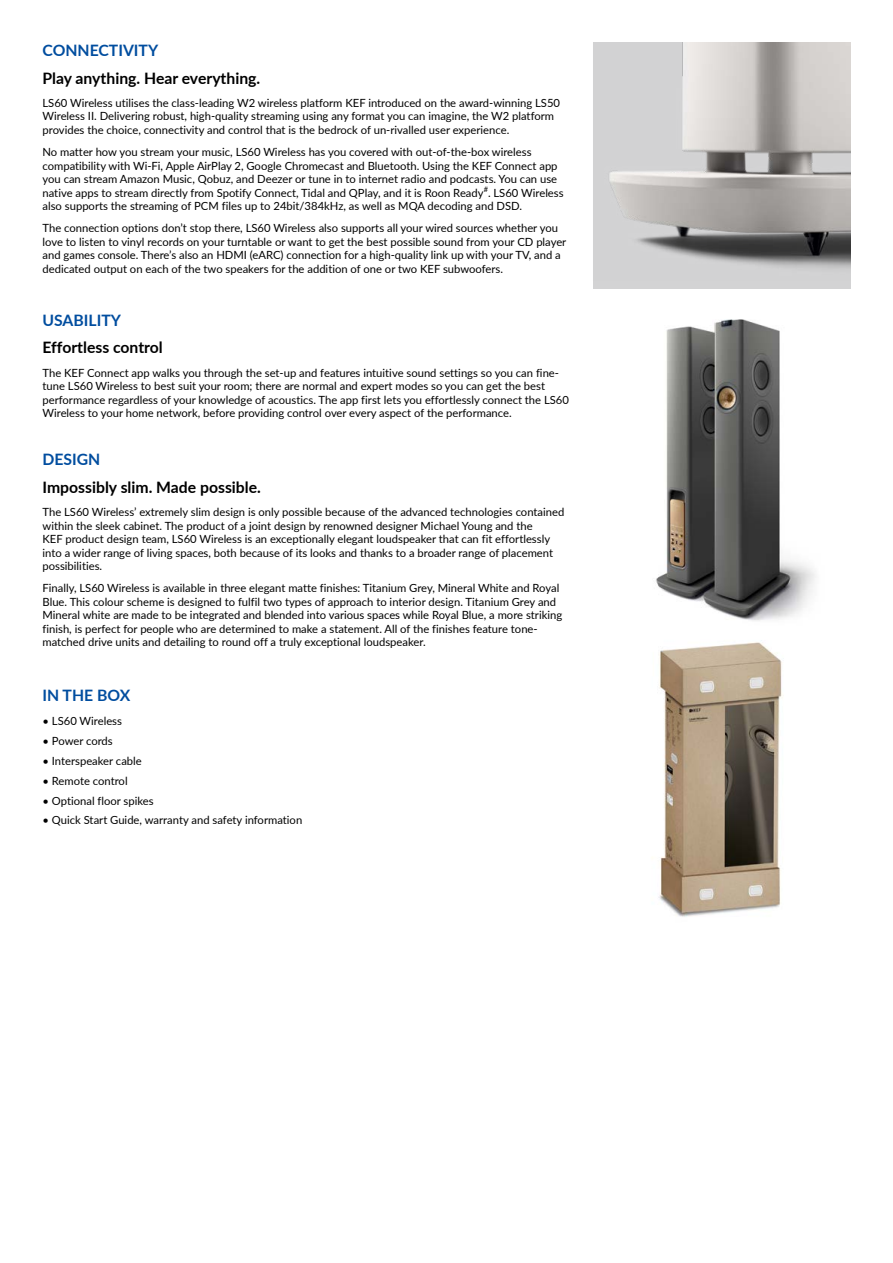
<style>
.page{position:relative;width:893px;height:1263px;background:#fff}
.page>*{position:absolute;margin:0;border:0;box-sizing:border-box;transform-origin:0 0}
.t1{font:700 15.75px "Lato";color:#000}
.t2{font:700 15.75px "Lato";color:#004d9f}
.t3{font:11.25px/13.5px "Lato";color:#000}
</style>
<div class="page">
<img style="left:656px;top:319px;width:160px;height:302px">
<div style="left:593px;top:43px;width:257px;height:245px;background:#d3d3d4"></div>
<img style="left:609px;top:43px;width:241px;height:225px">
<img style="left:658px;top:640px;width:124px;height:277px">
<h1 class="t2" style="left:43px;top:39px;width:117px">CONNECTIVITY</h1>
<h1 class="t1" style="left:43px;top:66px;width:219px">Play anything. Hear everything.</h1>
<p class="t3" style="left:43px;top:96px;width:519px">LS60 Wireless utilises the class-leading W2 wireless platform KEF introduced on the award-winning LS50<br>Wireless II. Delivering robust, high-quality streaming using any format you can imagine, the W2 platform provides the choice, connectivity and control that is the bedrock of un-rivalled user experience.</p>
<p class="t3" style="left:43px;top:145px;width:523px">No matter how you stream your music, LS60 Wireless has you covered with out-of-the-box wireless compatibility with Wi-Fi, Apple AirPlay 2, Google Chromecast and Bluetooth. Using the KEF Connect app you can stream Amazon Music, Qobuz, and Deezer or tune in to internet radio and podcasts. You can use native apps to stream directly from Spotify Connect, Tidal and QPlay, and it is Roon Ready<sup>#</sup>. LS60 Wireless also supports the streaming of PCM files up to 24bit/384kHz, as well as MQA decoding and DSD.</p>
<p class="t3" style="left:43px;top:221px;width:525px">The connection options don’t stop there, LS60 Wireless also supports all your wired sources whether you love to listen to vinyl records on your turntable or want to get the best possible sound from your CD player and games console. There’s also an HDMI (eARC) connection for a high-quality link up with your TV, and a dedicated output on each of the two speakers for the addition of one or two KEF subwoofers.</p>
<h1 class="t2" style="left:43px;top:308px;width:80px">USABILITY</h1>
<h1 class="t1" style="left:43px;top:336px;width:122px">Effortless control</h1>
<p class="t3" style="left:43px;top:365px;width:528px">The KEF Connect app walks you through the set-up and features intuitive sound settings so you can fine&shy;tune LS60 Wireless to best suit your room; there are normal and expert modes so you can get the best performance regardless of your knowledge of acoustics. The app first lets you effortlessly connect the LS60<br>Wireless to your home network, before providing control over every aspect of the performance.</p>
<h1 class="t2" style="left:43px;top:448px;width:59px">DESIGN</h1>
<h1 class="t1" style="left:43px;top:475px;width:220px">Impossibly slim. Made possible.</h1>
<p class="t3" style="left:43px;top:505px;width:523px">The LS60 Wireless’ extremely slim design is only possible because of the advanced technologies contained within the sleek cabinet. The product of a joint design by renowned designer Michael Young and the<br>KEF product design team, LS60 Wireless is an exceptionally elegant loudspeaker that can fit effortlessly into a wider range of living spaces, both because of its looks and thanks to a broader range of placement possibilities.</p>
<p class="t3" style="left:43px;top:581px;width:521px">Finally, LS60 Wireless is available in three elegant matte finishes: Titanium Grey, Mineral White and Royal Blue. This colour scheme is designed to fulfil two types of approach to interior design. Titanium Grey and Mineral white are made to be integrated and blended into various spaces while Royal Blue, a more striking finish, is perfect for people who are determined to make a statement. All of the finishes feature tone&shy;matched drive units and detailing to round off a truly exceptional loudspeaker.</p>
<h1 class="t2" style="left:43px;top:684px;width:89px">IN THE BOX</h1>
<p class="t3" style="left:43px;top:714px;width:81px">• LS60 Wireless</p>
<p class="t3" style="left:43px;top:733px;width:72px">• Power cords</p>
<p class="t3" style="left:43px;top:753px;width:101px">• Interspeaker cable</p>
<p class="t3" style="left:43px;top:773px;width:87px">• Remote control</p>
<p class="t3" style="left:43px;top:793px;width:113px">• Optional floor spikes</p>
<p class="t3" style="left:43px;top:813px;width:261px">• Quick Start Guide, warranty and safety information</p>
</div>
